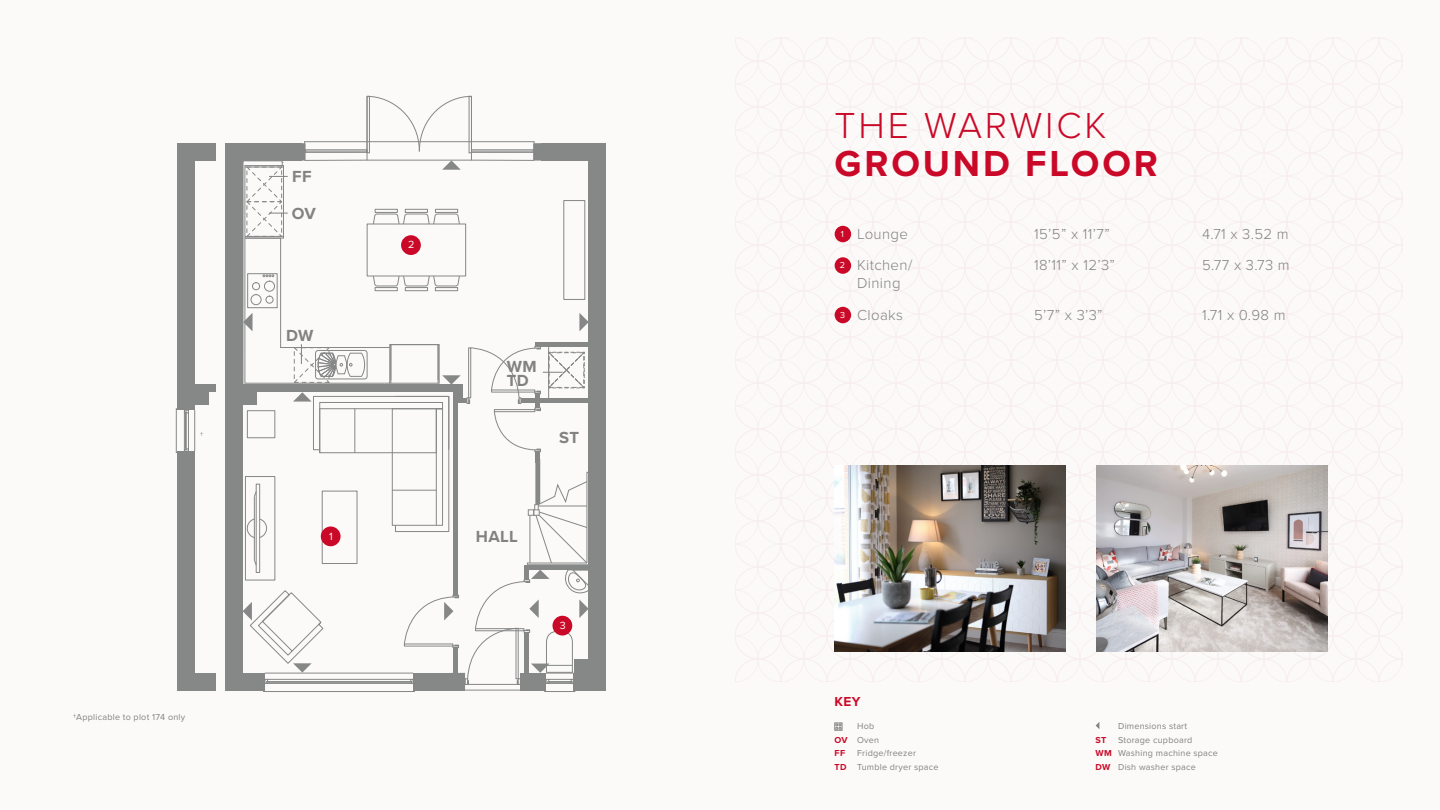
<style>
.page{position:relative;width:1440px;height:810px;background:#fbfaf9}
.page>*{position:absolute;margin:0;border:0;box-sizing:border-box;transform-origin:0 0}
.t1{font:700 37.5px "Proxima Nova";letter-spacing:.075em;color:#ca0928}
.t2{font:300 37.5px "Proxima Nova";letter-spacing:.075em;color:#ca0928}
.t3{font:700 16.65px "Proxima Nova";letter-spacing:.025em;color:#828282}
.t4{font:300 15px/31.5px "Proxima Nova";letter-spacing:.025em;color:#828282;text-align:right}
.t5{font:700 13.5px "Proxima Nova";color:#ca0928}
.t6{font:10.8px "Proxima Nova";color:#fbfaf9}
.t7{font:9px/13.5px "Proxima Nova";letter-spacing:.025em;color:#828282}
.t8{font:700 9px "Proxima Nova";color:#ca0928}
.s1{font-weight:400;font-size:9px;color:#fbfaf9}
.s2{font-weight:700;color:#ca0928}
.s3{color:#808080}
</style>
<div class="page">
<div style="left:835px;top:226px;width:16px;height:16px;background:#ca0928;border-radius:50%"></div>
<div style="left:835px;top:257px;width:16px;height:17px;background:#ca0928;border-radius:50%"></div>
<div style="left:835px;top:307px;width:16px;height:16px;background:#ca0928;border-radius:50%"></div>
<div style="left:545px;top:690px;width:30px;height:2px;border:1px solid #868787"></div>
<div style="left:574px;top:673px;width:32px;height:17px;background:#868787"></div>
<div style="left:521px;top:673px;width:25px;height:17px;background:#868787"></div>
<div style="left:263px;top:690px;width:152px;height:2px;border:1px solid #868787"></div>
<div style="left:413px;top:673px;width:33px;height:17px;background:#868787"></div>
<div style="left:226px;top:673px;width:39px;height:17px;background:#868787"></div>
<hr style="left:465px;top:690px;width:56px;height:1px;background:#868787">
<div style="left:445px;top:673px;width:20px;height:17px;background:#868787"></div>
<div style="left:226px;top:143px;width:17px;height:533px;background:#868787"></div>
<div style="left:589px;top:143px;width:17px;height:539px;background:#868787"></div>
<div style="left:178px;top:673px;width:38px;height:17px;background:#868787"></div>
<div style="left:178px;top:466px;width:17px;height:210px;background:#868787"></div>
<div style="left:178px;top:143px;width:17px;height:253px;background:#868787"></div>
<div style="left:191px;top:387px;width:18px;height:18px;background:#868787"></div>
<div style="left:186px;top:143px;width:30px;height:18px;background:#868787"></div>
<div style="left:193px;top:385px;width:23px;height:7px;background:#868787"></div>
<svg style="left:184px;top:410px;width:5px;height:41px"></svg>
<hr style="left:185px;top:414px;width:1px;height:34px;background:#868787">
<div style="left:176px;top:409px;width:2px;height:44px;border:1px solid #868787"></div>
<hr style="left:195px;top:410px;width:1px;height:41px;background:#868787">
<div style="left:178px;top:451px;width:17px;height:33px;background:#868787"></div>
<div style="left:178px;top:385px;width:17px;height:25px;background:#868787"></div>
<svg style="left:243px;top:96px;width:346px;height:589px"></svg>
<img style="left:834px;top:466px;width:231px;height:185px">
<img style="left:1097px;top:466px;width:230px;height:185px">
<div style="left:835px;top:723px;width:7px;height:7px;border:1px solid #828282"></div>
<svg style="left:836px;top:724px;width:5px;height:5px"></svg>
<svg style="left:1096px;top:722px;width:3px;height:7px"></svg>
<p class="t7" style="left:200px;top:428px;width:5px">†</p>
<p class="t7" style="left:73px;top:710px;width:114px">†Applicable to plot 174 only</p>
<h2 class="t3" style="left:292px;top:164px;width:21px">FF</h2>
<h2 class="t3" style="left:292px;top:201px;width:26px">OV</h2>
<h2 class="t3" style="left:286px;top:323px;width:29px">DW</h2>
<p class="t6" style="left:329px;top:528px;width:5px">1</p>
<p class="t6" style="left:408px;top:237px;width:8px">2</p>
<h2 class="t3" style="left:507px;top:354px;width:31px">WM</h2>
<h2 class="t3" style="left:507px;top:368px;width:24px">TD</h2>
<h2 class="t3" style="left:559px;top:425px;width:21px">ST</h2>
<h2 class="t3" style="left:476px;top:524px;width:44px">HALL</h2>
<p class="t6" style="left:560px;top:617px;width:8px">3</p>
<h1 class="t2" style="left:835px;top:98px;width:273px">THE WARWICK</h1>
<h1 class="t1" style="left:835px;top:135px;width:325px">GROUND FLOOR</h1>
<h3 class="t4" style="left:841px;top:217px;width:69px"><span class="s1">1</span> Lounge</h3>
<h3 class="t4" style="left:1034px;top:217px;width:77px">15’5” x 11’7”</h3>
<h3 class="t4" style="left:1202px;top:217px;width:88px">4.71 x 3.52 m</h3>
<h3 class="t4" style="left:840px;top:248px;width:74px"><span class="s1">2</span> Kitchen/</h3>
<h3 class="t4" style="left:1034px;top:248px;width:82px">18’11” x 12’3”</h3>
<h3 class="t4" style="left:1202px;top:248px;width:89px">5.77 x 3.73 m</h3>
<h3 class="t4" style="left:840px;top:266px;width:65px">Dining<br><span class="s1">3</span> Cloaks</h3>
<h3 class="t4" style="left:1034px;top:298px;width:70px">5’7” x 3’3”</h3>
<h3 class="t4" style="left:1202px;top:298px;width:85px">1.71 x 0.98 m</h3>
<h3 class="t5" style="left:835px;top:691px;width:27px">KEY</h3>
<p class="t7" style="left:835px;top:719px;width:46px;text-indent:22px">Hob<br><span class="s2">OV</span> Oven<br><span class="s2">FF</span></p>
<p class="t7" style="left:835px;top:746px;width:106px;text-align:center">Fridge/freezer<br><span class="s2">TD</span> Tumble dryer space</p>
<p class="t7" style="left:1118px;top:719px;width:71px">Dimensions start</p>
<p class="t7" style="left:1096px;top:733px;width:124px;text-indent:22px"><span class="s3">Storage</span> cupboard<br><span class="s2">WM</span> Washing machine space<br><span class="s2">DW</span> Dish washer space</p>
<p class="t8" style="left:1096px;top:733px;width:12px">ST</p>
</div>
